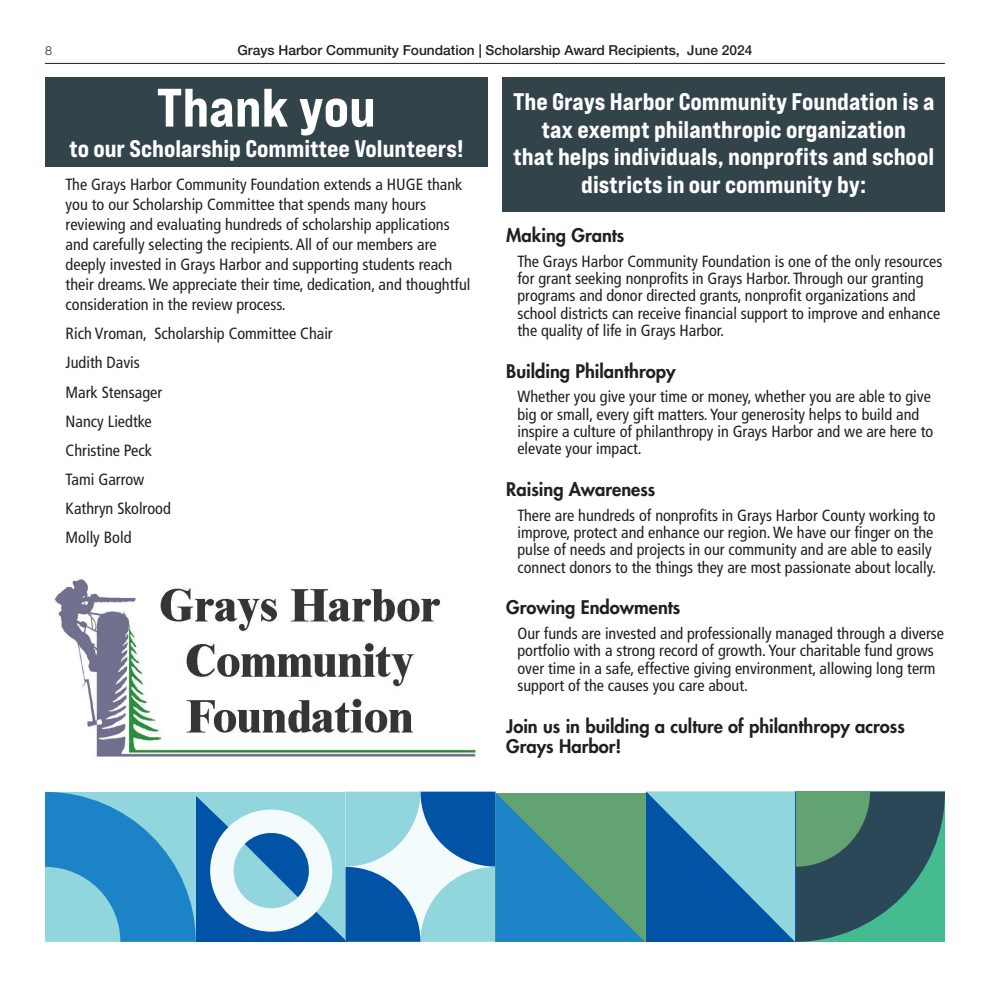
<style>
.page{position:relative;width:990px;height:990px;background:#fff}
.page>*{position:absolute;margin:0;border:0;box-sizing:border-box;transform-origin:0 0}
.t1{font:54px "Bebas Neue Pro Exp Eb";color:#fff}
.t2{font:24px/27.5px "Bebas Neue Pro Exp Eb";color:#fff;text-align:center}
.t3{font:800 18.25px/20.1px "Futura Std";color:#231f20}
.t4{font:condensed 16.25px/17.2px "Frutiger LT Std";color:#231f20}
.t5{font:500 13.75px "Helvetica Neue LT Std";color:#231f20}
.t6{font:300 12.5px "Helvetica Neue LT Std";color:#231f20}
</style>
<div class="page">
<hr style="left:45px;top:63px;width:900px;height:1px;background:#231f20">
<svg style="left:45px;top:791px;width:900px;height:151px"></svg>
<div style="left:45px;top:77px;width:443px;height:90px;background:#32434a"></div>
<div style="left:502px;top:77px;width:443px;height:135px;background:#32434a"></div>
<img style="left:54px;top:579px;width:422px;height:178px">
<p class="t6" style="left:45px;top:43px;width:8px">8</p>
<p class="t5" style="left:237px;top:42px;width:517px">Grays Harbor Community Foundation | Scholarship Award Recipients, June 2024</p>
<h1 class="t1" style="left:157px;top:74px;width:221px">Thank you</h1>
<h2 class="t2" style="left:69px;top:134px;width:396px">to our Scholarship Committee Volunteers!</h2>
<p class="t4" style="left:66px;top:175px;width:406px;line-height:20px">The Grays Harbor Community Foundation extends a HUGE thank you to our Scholarship Committee that spends many hours reviewing and evaluating hundreds of scholarship applications and carefully selecting the recipients. All of our members are deeply invested in Grays Harbor and supporting students reach their dreams. We appreciate their time, dedication, and thoughtful consideration in the review process.</p>
<p class="t4" style="left:66px;top:319px;width:269px;line-height:29.1px">Rich Vroman, Scholarship Committee Chair<br>Judith Davis<br>Mark Stensager<br>Nancy Liedtke<br>Christine Peck<br>Tami Garrow<br>Kathryn Skolrood<br>Molly Bold</p>
<h2 class="t2" style="left:513px;top:88px;width:423px">The Grays Harbor Community Foundation is a tax exempt philanthropic organization<br>that helps individuals, nonprofits and school districts in our community by:</h2>
<p class="t3" style="left:506px;top:225px;width:120px">Making Grants</p>
<p class="t4" style="left:517px;top:253px;width:426px">The Grays Harbor Community Foundation is one of the only resources for grant seeking nonprofits in Grays Harbor. Through our granting programs and donor directed grants, nonprofit organizations and school districts can receive financial support to improve and enhance the quality of life in Grays Harbor.</p>
<p class="t3" style="left:506px;top:361px;width:171px">Building Philanthropy</p>
<p class="t4" style="left:517px;top:388px;width:417px">Whether you give your time or money, whether you are able to give big or small, every gift matters. Your generosity helps to build and inspire a culture of philanthropy in Grays Harbor and we are here to elevate your impact.</p>
<p class="t3" style="left:506px;top:479px;width:151px">Raising Awareness</p>
<p class="t4" style="left:517px;top:507px;width:420px">There are hundreds of nonprofits in Grays Harbor County working to improve, protect and enhance our region. We have our finger on the pulse of needs and projects in our community and are able to easily connect donors to the things they are most passionate about locally.</p>
<p class="t3" style="left:506px;top:597px;width:176px">Growing Endowments</p>
<p class="t4" style="left:517px;top:625px;width:428px">Our funds are invested and professionally managed through a diverse portfolio with a strong record of growth. Your charitable fund grows over time in a safe, effective giving environment, allowing long term support of the causes you care about.</p>
<p class="t3" style="left:506px;top:716px;width:400px">Join us in building a culture of philanthropy across<br>Grays Harbor!</p>
</div>
